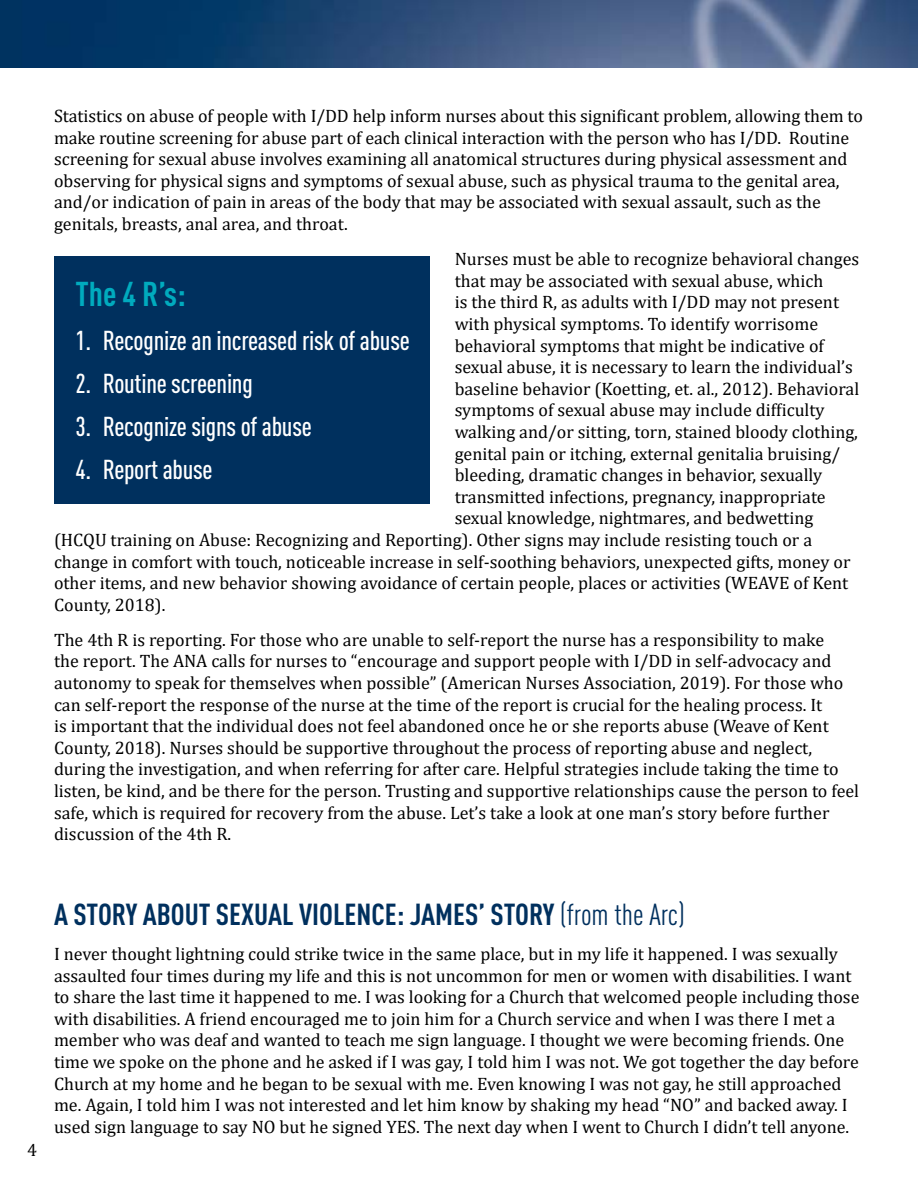
<style>
.page{position:relative;width:918px;height:1188px;background:#fff}
.page>*{position:absolute;margin:0;border:0;box-sizing:border-box;transform-origin:0 0}
.t1{font:700 condensed 34.05px "DIN Pro";color:#00abbe}
.t2{font:700 condensed 30px "DIN Pro";color:#00305e}
.t3{font:500 condensed 27px "DIN Pro";letter-spacing:-.01em;color:#fff}
.t4{font:18px/21.6px "Cambria";color:#000}
.s1{font-weight:400}
</style>
<div class="page">
<img style="left:0;top:0;width:918px;height:68px">
<div style="left:54px;top:256px;width:375px;height:248px;background:#00305e"></div>
<p class="t4" style="left:54px;top:105px;width:810px">Statistics on abuse of people with I/DD help inform nurses about this significant problem, allowing them to make routine screening for abuse part of each clinical interaction with the person who has I/DD. Routine screening for sexual abuse involves examining all anatomical structures during physical assessment and observing for physical signs and symptoms of sexual abuse, such as physical trauma to the genital area, and/or indication of pain in areas of the body that may be associated with sexual assault, such as the genitals, breasts, anal area, and throat.</p>
<p class="t4" style="left:455px;top:248px;width:406px">Nurses must be able to recognize behavioral changes</p>
<p class="t4" style="left:455px;top:270px;width:370px">that may be associated with sexual abuse, which</p>
<p class="t4" style="left:455px;top:291px;width:386px">is the third R, as adults with I/DD may not present</p>
<p class="t4" style="left:455px;top:313px;width:365px">with physical symptoms. To identify worrisome</p>
<p class="t4" style="left:455px;top:334px;width:371px">behavioral symptoms that might be indicative of</p>
<p class="t4" style="left:455px;top:356px;width:400px">sexual abuse, it is necessary to learn the individual’s</p>
<p class="t4" style="left:455px;top:378px;width:406px">baseline behavior (Koetting, et. al., 2012). Behavioral</p>
<p class="t4" style="left:455px;top:399px;width:371px">symptoms of sexual abuse may include difficulty</p>
<p class="t4" style="left:455px;top:421px;width:405px">walking and/or sitting, torn, stained bloody clothing,</p>
<p class="t4" style="left:455px;top:442px;width:387px">genital pain or itching, external genitalia bruising/</p>
<p class="t4" style="left:455px;top:464px;width:369px">bleeding, dramatic changes in behavior, sexually</p>
<p class="t4" style="left:455px;top:486px;width:373px">transmitted infections, pregnancy, inappropriate</p>
<p class="t4" style="left:455px;top:507px;width:360px">sexual knowledge, nightmares, and bedwetting</p>
<p class="t4" style="left:54px;top:529px;width:760px">(HCQU training on Abuse: Recognizing and Reporting). Other signs may include resisting touch or a</p>
<p class="t4" style="left:54px;top:550px;width:798px">change in comfort with touch, noticeable increase in self-soothing behaviors, unexpected gifts, money or</p>
<p class="t4" style="left:54px;top:572px;width:796px">other items, and new behavior showing avoidance of certain people, places or activities (WEAVE of Kent</p>
<p class="t4" style="left:54px;top:594px;width:113px">County, 2018).</p>
<p class="t4" style="left:54px;top:629px;width:807px">The 4th R is reporting. For those who are unable to self-report the nurse has a responsibility to make<br>the report. The ANA calls for nurses to “encourage and support people with I/DD in self-advocacy and autonomy to speak for themselves when possible” (American Nurses Association, 2019). For those who can self-report the response of the nurse at the time of the report is crucial for the healing process. It<br>is important that the individual does not feel abandoned once he or she reports abuse (Weave of Kent County, 2018). Nurses should be supportive throughout the process of reporting abuse and neglect, during the investigation, and when referring for after care. Helpful strategies include taking the time to listen, be kind, and be there for the person. Trusting and supportive relationships cause the person to feel safe, which is required for recovery from the abuse. Let’s take a look at one man’s story before further discussion of the 4th R.</p>
<h1 class="t1" style="left:75px;top:268px;width:112px">The 4 R’s:</h1>
<h3 class="t3" style="left:75px;top:320px;width:336px">1. Recognize an increased risk of abuse</h3>
<h3 class="t3" style="left:75px;top:363px;width:179px">2. Routine screening</h3>
<h3 class="t3" style="left:75px;top:407px;width:238px">3. Recognize signs of abuse</h3>
<h3 class="t3" style="left:75px;top:450px;width:139px">4. Report abuse</h3>
<p class="t4" style="left:27px;top:1138px;width:11px">4</p>
<h2 class="t2" style="left:54px;top:891px;width:632px">A STORY ABOUT SEXUAL VIOLENCE: JAMES’ STORY <span class="s1">(from the Arc)</span></h2>
<p class="t4" style="left:54px;top:943px;width:807px">I never thought lightning could strike twice in the same place, but in my life it happened. I was sexually assaulted four times during my life and this is not uncommon for men or women with disabilities. I want to share the last time it happened to me. I was looking for a Church that welcomed people including those with disabilities. A friend encouraged me to join him for a Church service and when I was there I met a member who was deaf and wanted to teach me sign language. I thought we were becoming friends. One time we spoke on the phone and he asked if I was gay, I told him I was not. We got together the day before Church at my home and he began to be sexual with me. Even knowing I was not gay, he still approached me. Again, I told him I was not interested and let him know by shaking my head “NO” and backed away. I used sign language to say NO but he signed YES. The next day when I went to Church I didn’t tell anyone.</p>
</div>
